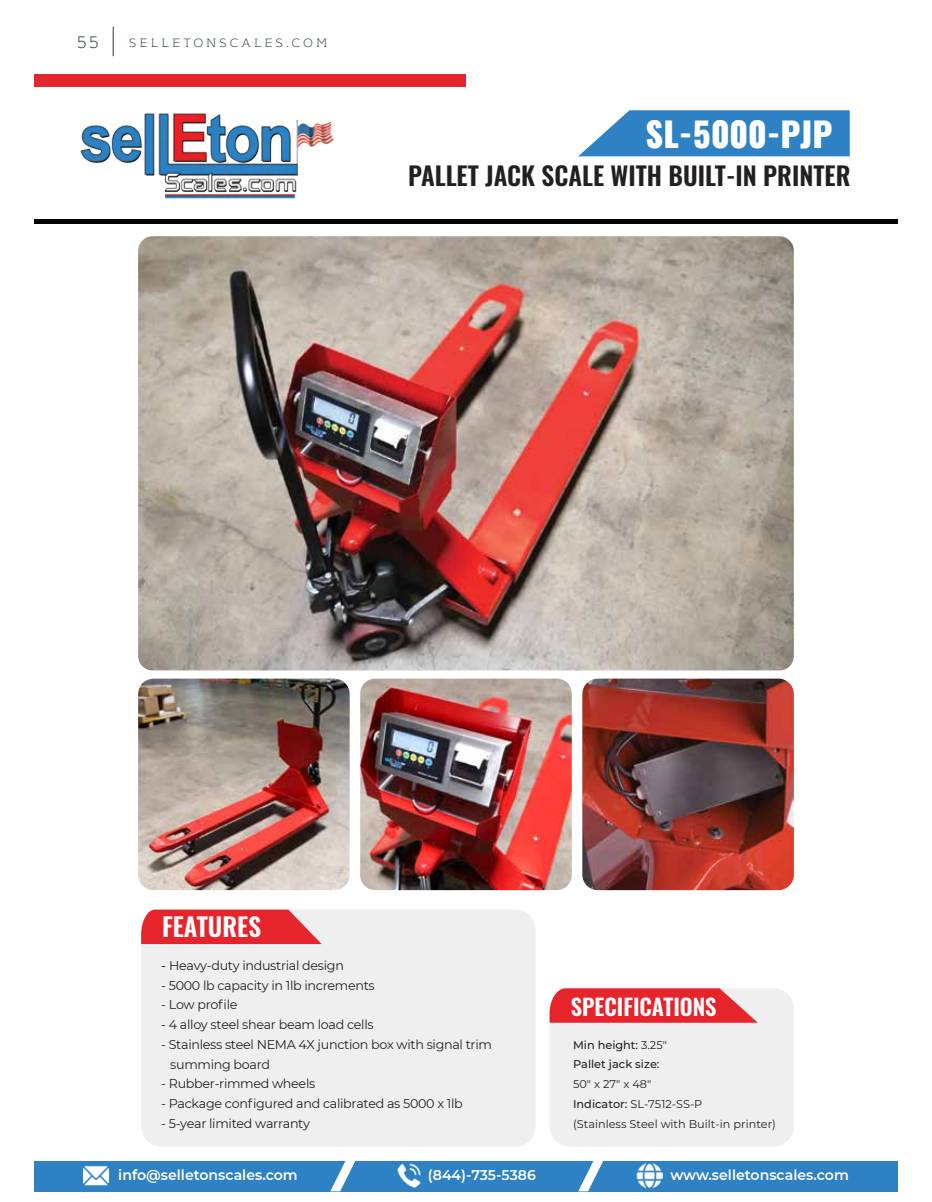
<style>
.page{position:relative;width:932px;height:1202px;background:#fff}
.page>*{position:absolute;margin:0;border:0;box-sizing:border-box;transform-origin:0 0}
.t1{font:800 33.9px "Oswald";color:#fff}
.t2{font:600 25.35px "Oswald";color:#231f20}
.t3{font:600 25.35px "Oswald";color:#fff}
.t4{font:600 22.5px "Oswald";color:#fff}
.t5{font:300 16.5px "Kontrapunkt Bob";color:#2a3942}
.t6{font:600 14.1px "Montserrat";color:#fff}
.t7{font:12.75px/19.8px "Montserrat";letter-spacing:-.025em;color:#231f20}
.t8{font:300 12px "Kontrapunkt Bob";letter-spacing:.25em;color:#2a3942}
.t9{font:11.25px/19.8px "Montserrat";color:#231f20}
.t10{font:500 11.25px/19.8px "Montserrat";color:#231f20}
.s1{color:#000}
.s2{font-weight:400}
.s3{font-weight:500}
</style>
<div class="page">
<img style="left:80px;top:113px;width:254px;height:86px">
<div style="left:34px;top:74px;width:432px;height:12px;background:#e4262d"></div>
<hr style="left:34px;top:219px;width:863px;height:4px;background:#000">
<svg style="left:578px;top:110px;width:271px;height:46px;background:#438dc9"></svg>
<div style="left:34px;top:1161px;width:863px;height:30px;background:#2e81c3"></div>
<img style="left:83px;top:1165px;width:26px;height:21px">
<img style="left:397px;top:1163px;width:24px;height:25px">
<img style="left:637px;top:1163px;width:25px;height:25px">
<svg style="left:578px;top:1161px;width:25px;height:30px"></svg>
<svg style="left:330px;top:1161px;width:25px;height:30px"></svg>
<div style="left:141px;top:909px;width:394px;height:237px;background:#f0efef;border-radius:20px"></div>
<svg style="left:141px;top:909px;width:180px;height:35px;background:#e73c43"></svg>
<div style="left:549px;top:988px;width:244px;height:158px;background:#f0efef;border-radius:20px"></div>
<svg style="left:549px;top:988px;width:208px;height:34px;background:#e73b42"></svg>
<img style="left:138px;top:236px;width:655px;height:434px">
<img style="left:360px;top:678px;width:211px;height:212px">
<img style="left:138px;top:678px;width:211px;height:212px">
<img style="left:582px;top:678px;width:211px;height:212px">
<svg style="left:113px;top:27px;width:1px;height:29px"></svg>
<p class="t5" style="left:77px;top:34px;width:23px">55</p>
<p class="t8" style="left:129px;top:36px;width:199px">SELLETONSCALES.COM</p>
<h1 class="t1" style="left:645px;top:110px;width:189px">SL-5000-PJP</h1>
<h2 class="t2" style="left:408px;top:153px;width:444px">PALLET JACK SCALE WITH BUILT-IN PRINTER</h2>
<h2 class="t3" style="left:162px;top:908px;width:101px">FEATURES</h2>
<p class="t7" style="left:161px;top:955px;width:184px"><span class="s1">-</span> Heavy-duty industrial design</p>
<p class="t7" style="left:161px;top:974px;width:215px">- 5000 lb capacity in 1lb increments</p>
<p class="t7" style="left:161px;top:994px;width:78px">- Low profile</p>
<p class="t7" style="left:161px;top:1014px;width:214px">- 4 alloy steel shear beam load cells</p>
<p class="t7" style="left:170px;top:1034px;width:323px;text-indent:-9px">- Stainless steel NEMA 4X junction box with signal trim summing board</p>
<p class="t7" style="left:161px;top:1073px;width:155px">- Rubber-rimmed wheels</p>
<p class="t7" style="left:161px;top:1093px;width:303px">- Package configured and calibrated as 5000 x 1lb</p>
<p class="t7" style="left:161px;top:1113px;width:150px">- 5-year limited warranty</p>
<h3 class="t4" style="left:571px;top:991px;width:147px">SPECIFICATIONS</h3>
<p class="t10" style="left:573px;top:1034px;width:95px">Min height: <span class="s2">3.25"<br></span>Pallet jack size:</p>
<p class="t9" style="left:573px;top:1073px;width:204px">50″ x 27″ x 48″<br><span class="s3">Indicator:</span> SL-7512-SS-P<br>(Stainless Steel with Built-in printer)</p>
<p class="t6" style="left:118px;top:1164px;width:181px">info@selletonscales.com</p>
<p class="t6" style="left:428px;top:1164px;width:109px">(844)-735-5386</p>
<p class="t6" style="left:670px;top:1164px;width:180px">www.selletonscales.com</p>
</div>
